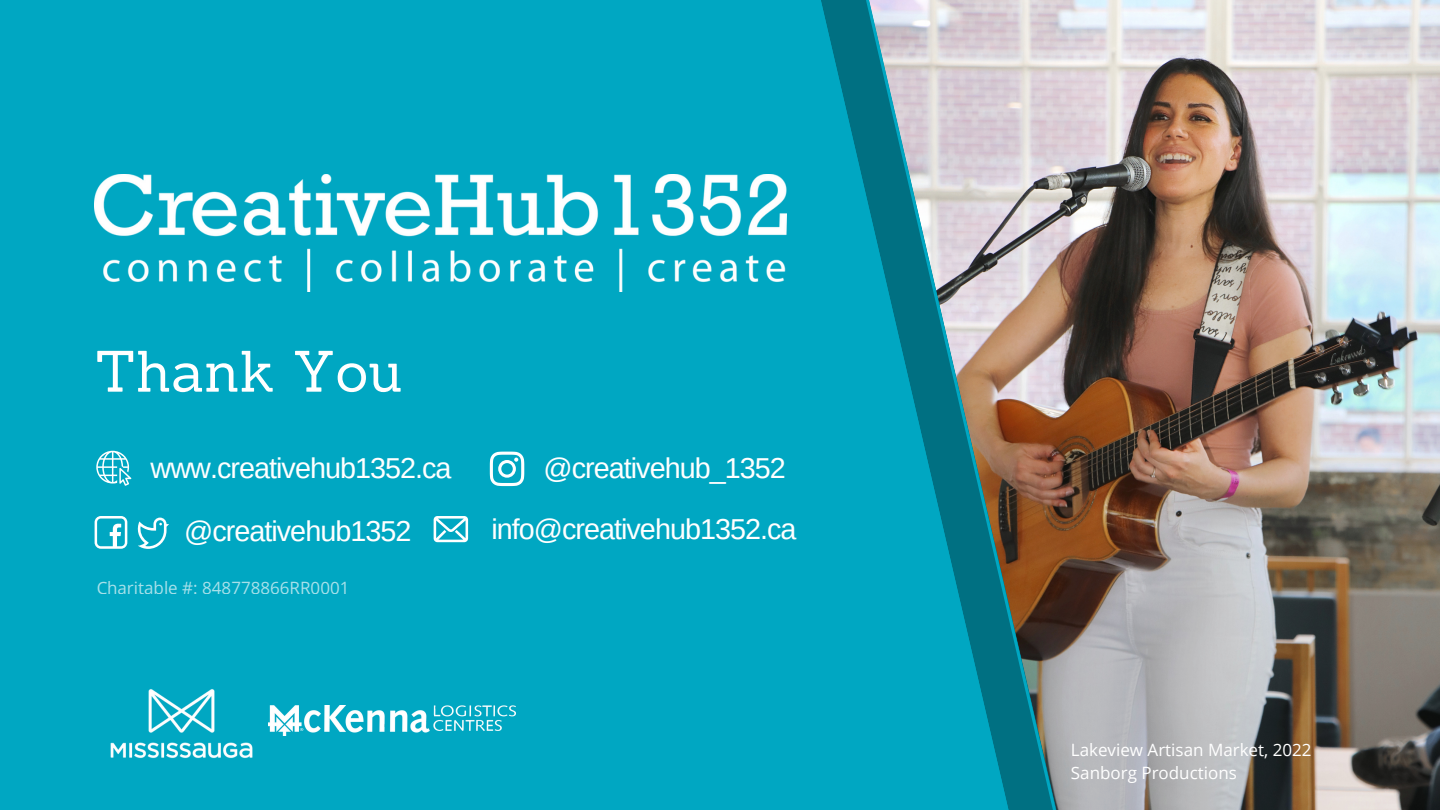
<style>
.page{position:relative;width:1440px;height:810px;background:#fff}
.page>*{position:absolute;margin:0;border:0;box-sizing:border-box;transform-origin:0 0}
.t1{font:56.9px "Sanchez";color:#fff}
.t2{font:28.8px "Arimo";letter-spacing:-.035em;color:#fff}
.t3{font:17px "Open Sans";color:#fff}
</style>
<div class="page">
<img style="left:1071px;top:0;width:369px;height:810px">
<div style="left:0;top:0;width:812px;height:810px;background:#00a7c2"></div>
<svg style="left:812px;top:0;width:259px;height:810px;background:#0d9fb6"></svg>
<svg style="left:96px;top:451px;width:35px;height:35px"></svg>
<svg style="left:490px;top:452px;width:34px;height:34px"></svg>
<svg style="left:95px;top:516px;width:32px;height:33px"></svg>
<svg style="left:137px;top:518px;width:32px;height:31px"></svg>
<svg style="left:434px;top:516px;width:34px;height:26px"></svg>
<svg style="left:860px;top:0;width:206px;height:810px;background:#5e9da5"></svg>
<img style="left:95px;top:174px;width:691px;height:117px">
<img style="left:110px;top:689px;width:143px;height:69px">
<img style="left:268px;top:705px;width:247px;height:30px">
<p class="t1" style="left:95px;top:335px;width:310px">Thank You</p>
<h2 class="t2" style="left:151px;top:452px;width:303px">www.creativehub1352.ca</h2>
<p class="t2" style="left:544px;top:452px;width:244px">@creativehub_1352</p>
<h2 class="t2" style="left:184px;top:515px;width:229px">@creativehub1352</h2>
<p class="t2" style="left:491px;top:513px;width:307px">info@creativehub1352.ca</p>
<p class="t3" style="left:96px;top:576px;width:255px">Charitable #: 848778866RR0001</p>
<p class="t3" style="left:1071px;top:738px;width:242px">Lakeview Artisan Market, 2022</p>
<h2 class="t3" style="left:1071px;top:761px;width:167px">Sanborg Productions</h2>
</div>
